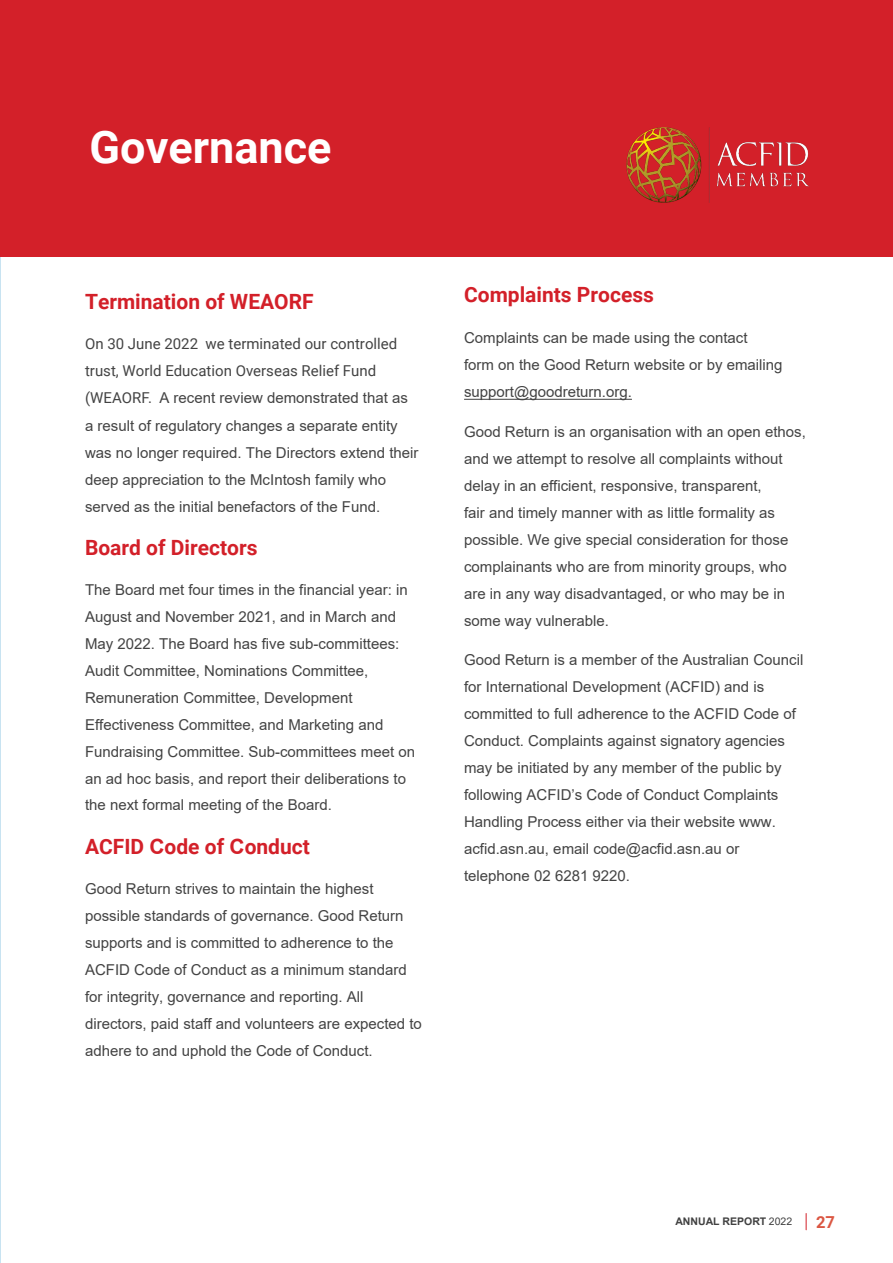
<style>
.page{position:relative;width:893px;height:1263px;background:#fff}
.page>*{position:absolute;margin:0;border:0;box-sizing:border-box;transform-origin:0 0}
.t1{font:700 45px "Roboto";color:#fff}
.t2{font:700 21px "Roboto";color:#d32029}
.t3{font:700 16.5px "Roboto";color:#db5743}
.t4{font:15px/27px "Arial";color:#434343}
.t5{font:700 10.5px "Arial";color:#404040}
.s1{font-family:"Roboto"}
.s2{font-family:"Arial"}
.s3{font-weight:400}
</style>
<div class="page">
<svg style="left:806px;top:1213px;width:1px;height:17px"></svg>
<div style="left:0;top:0;width:893px;height:256px;background:#d32029"></div>
<img style="left:626px;top:128px;width:184px;height:75px">
<hr style="left:464px;top:399px;width:168px;height:1px;background:#434343">
<p class="t1" style="left:90px;top:116px;width:243px">Governance</p>
<p class="t2" style="left:85px;top:287px;width:230px">Termination of WEAORF</p>
<p class="t4" style="left:85px;top:330px;width:335px"><span class="s1">On 30 June 2022 we terminated our controlled trust, World Education Overseas Relief Fund (WEAORF.</span> A recent review demonstrated that as a result of regulatory changes a separate entity was no longer required. The Directors extend their deep appreciation to the McIntosh family who served as the initial benefactors of the Fund.</p>
<p class="t2" style="left:85px;top:532px;width:174px">Board of Directors</p>
<p class="t4" style="left:85px;top:576px;width:332px">The Board met four times in the financial year: in August and November 2021, and in March and May 2022. The Board has five sub-committees:<br>Audit Committee, Nominations Committee, Remuneration Committee, Development Effectiveness Committee, and Marketing and Fundraising Committee. Sub-committees meet on an ad hoc basis, and report their deliberations to the next formal meeting of the Board.</p>
<p class="t2" style="left:85px;top:832px;width:226px">ACFID <span class="s2">C</span>ode of <span class="s2">C</span>onduct</p>
<p class="t4" style="left:85px;top:875px;width:338px">Good Return strives to maintain the highest possible standards of governance. Good Return supports and is committed to adherence to the ACFID Code of Conduct as a minimum standard for integrity, governance and reporting. All directors, paid staff and volunteers are expected to adhere to and uphold the Code of Conduct.</p>
<p class="t2" style="left:464px;top:280px;width:191px">Complaints Process</p>
<p class="t4" style="left:464px;top:324px;width:320px">Complaints can be made using the contact<br>form on the Good Return website or by emailing support@goodreturn.org.</p>
<p class="t4" style="left:464px;top:418px;width:343px">Good Return is an organisation with an open ethos, and we attempt to resolve all complaints without delay in an efficient, responsive, transparent,<br>fair and timely manner with as little formality as possible. We give special consideration for those complainants who are from minority groups, who are in any way disadvantaged, or who may be in some way vulnerable.</p>
<p class="t4" style="left:464px;top:646px;width:341px">Good Return is a member of the Australian Council for International Development (ACFID) and is committed to full adherence to the ACFID Code of Conduct. Complaints against signatory agencies may be initiated by any member of the public by following ACFID’s Code of Conduct Complaints Handling Process either via their website www. acfid.asn.au, email code@acfid.asn.au or telephone 02 6281 9220.</p>
<p class="t5" style="left:675px;top:1214px;width:118px">ANNUAL REPORT <span class="s3">2022</span></p>
<p class="t3" style="left:816px;top:1210px;width:20px">27</p>
</div>
